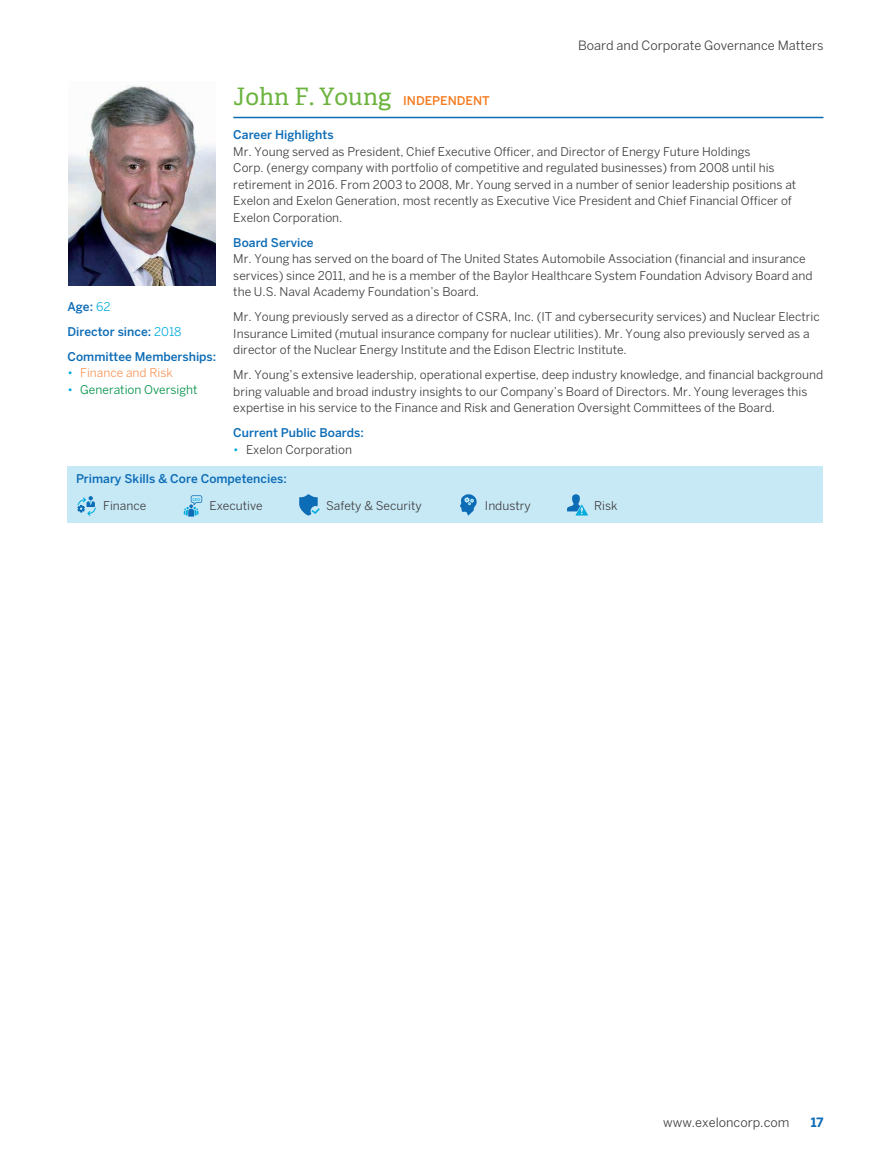
<style>
.page{position:relative;width:891px;height:1161px;background:#fff}
.page>*{position:absolute;margin:0;border:0;box-sizing:border-box;transform-origin:0 0}
.t1{font:24px "Adelle";color:#6cb43f}
.t2{font:12.75px "Benton Sans";color:#3e3e3f}
.t3{font:700 12.75px "Benton Sans";color:#0d6cb6}
.t4{font:12px/16.5px "Benton Sans";color:#3e3e3f}
.t5{font:500 12px/25px "Benton Sans";color:#0d6cb6}
.t6{font:12px "Benton Sans";color:#009048}
.t7{font:12px "Benton Sans";color:#f79559}
.t8{font:500 3.75px "Benton Sans";color:#00acdd}
.s1{font-family:"Benton Sans";font-weight:500;font-size:12px;color:#f47b21}
.s2{color:#00acdd}
.s3{font-weight:400;color:#00acdd}
</style>
<div class="page">
<div style="left:68px;top:466px;width:756px;height:57px;background:#c7e9f6"></div>
<hr style="left:233px;top:117px;width:591px;height:1px;background:#0d6cb6">
<img style="left:69px;top:85px;width:147px;height:201px">
<svg style="left:77px;top:496px;width:19px;height:20px"></svg>
<svg style="left:184px;top:495px;width:18px;height:22px"></svg>
<svg style="left:299px;top:494px;width:21px;height:22px"></svg>
<svg style="left:460px;top:494px;width:17px;height:22px"></svg>
<svg style="left:567px;top:494px;width:21px;height:22px"></svg>
<p class="t2" style="left:578px;top:38px;width:247px">Board and Corporate Governance Matters</p>
<h1 class="t1" style="left:233px;top:81px;width:258px">John F. Young <span class="s1">INDEPENDENT</span></h1>
<p class="t5" style="left:233px;top:122px;width:102px">Career Highlights</p>
<p class="t4" style="left:233px;top:143px;width:564px">Mr. Young served as President, Chief Executive Officer, and Director of Energy Future Holdings<br>Corp. (energy company with portfolio of competitive and regulated businesses) from 2008 until his retirement in 2016. From 2003 to 2008, Mr. Young served in a number of senior leadership positions at Exelon and Exelon Generation, most recently as Executive Vice President and Chief Financial Officer of Exelon Corporation.</p>
<p class="t5" style="left:233px;top:230px;width:82px">Board Service</p>
<p class="t4" style="left:233px;top:250px;width:581px">Mr. Young has served on the board of The United States Automobile Association (financial and insurance services) since 2011, and he is a member of the Baylor Healthcare System Foundation Advisory Board and the U.S. Naval Academy Foundation’s Board.</p>
<p class="t4" style="left:233px;top:308px;width:588px">Mr. Young previously served as a director of CSRA, Inc. (IT and cybersecurity services) and Nuclear Electric<br>Insurance Limited (mutual insurance company for nuclear utilities). Mr. Young also previously served as a director of the Nuclear Energy Institute and the Edison Electric Institute.</p>
<p class="t4" style="left:233px;top:366px;width:591px">Mr. Young’s extensive leadership, operational expertise, deep industry knowledge, and financial background bring valuable and broad industry insights to our Company’s Board of Directors. Mr. Young leverages this expertise in his service to the Finance and Risk and Generation Oversight Committees of the Board.</p>
<p class="t5" style="left:233px;top:420px;width:132px">Current Public Boards:</p>
<p class="t4" style="left:233px;top:441px;width:120px"><span class="s2">•</span> Exelon Corporation</p>
<p class="t5" style="left:76px;top:466px;width:212px">Primary Skills &amp; Core Competencies:</p>
<p class="t4" style="left:103px;top:497px;width:45px">Finance</p>
<p class="t5" style="left:68px;top:294px;width:150px">Age: <span class="s3">62<br></span>Director since: <span class="s3">2018<br></span>Committee Memberships:</p>
<p class="t7" style="left:68px;top:366px;width:107px"><span class="s2">•</span> Finance and Risk</p>
<p class="t6" style="left:68px;top:382px;width:132px"><span class="s2">•</span> Generation Oversight</p>
<p class="t8" style="left:193px;top:497px;width:9px">CEO</p>
<p class="t4" style="left:210px;top:497px;width:55px">Executive</p>
<p class="t4" style="left:326px;top:497px;width:97px">Safety &amp; Security</p>
<p class="t4" style="left:485px;top:497px;width:47px">Industry</p>
<p class="t4" style="left:594px;top:497px;width:25px">Risk</p>
<p class="t2" style="left:663px;top:1115px;width:128px">www.exeloncorp.com</p>
<p class="t3" style="left:811px;top:1115px;width:14px">17</p>
</div>
